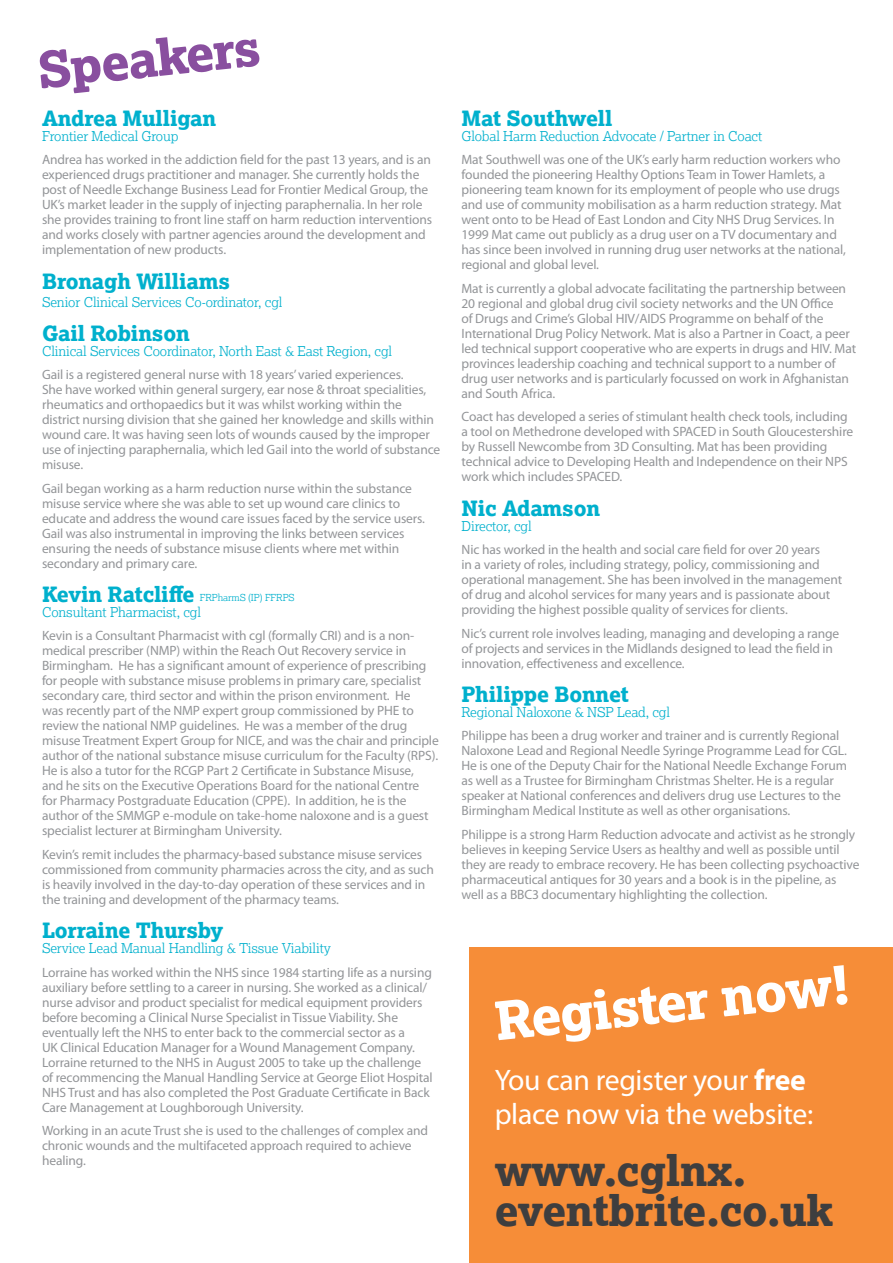
<style>
.page{position:relative;width:893px;height:1263px;background:#fff}
.page>*{position:absolute;margin:0;border:0;box-sizing:border-box;transform-origin:0 0}
.t1{font:800 52.95px "Lexia";color:#fff}
.t2{font:800 49.8px "Lexia";color:#894f9f}
.t3{font:800 41.85px/40.5px "Lexia";letter-spacing:-.01em;color:#3e3e3f}
.t4{font:29.7px/34.5px "Myriad Pro";letter-spacing:-.01em;color:#fff}
.t5{font:800 21px "Lexia";letter-spacing:-.01em;color:#00b0cd}
.t6{font:13.5px/15px "Myriad Pro";letter-spacing:-.01em;color:#939598}
.t7{font:300 13.5px "Lexia";letter-spacing:-.01em;color:#00b0cd}
.t8{font:300 9.6px "Lexia";letter-spacing:-.01em;color:#00b0cd}
.s1{font-weight:800;font-size:21px}
.s2{font-weight:700}
</style>
<div class="page">
<div style="left:469px;top:947px;width:424px;height:316px;background:#f68d38"></div>
<p class="t2" style="left:34px;top:39px;width:225px;rotate:-6deg">Speakers</p>
<p class="t5" style="left:42px;top:105px;width:176px">Andrea Mulligan</p>
<p class="t7" style="left:42px;top:128px;width:138px">Frontier Medical Group</p>
<p class="t6" style="left:42px;top:152px;width:392px">Andrea has worked in the addiction field for the past 13 years, and is an experienced drugs practitioner and manager. She currently holds the post of Needle Exchange Business Lead for Frontier Medical Group, the UK’s market leader in the supply of injecting paraphernalia. In her role she provides training to front line staff on harm reduction interventions and works closely with partner agencies around the development and implementation of new products.</p>
<p class="t5" style="left:42px;top:267px;width:189px">Bronagh Williams</p>
<p class="t7" style="left:42px;top:293px;width:242px">Senior Clinical Services Co-ordinator, cgl</p>
<p class="t5" style="left:42px;top:319px;width:149px">Gail Robinson</p>
<p class="t7" style="left:42px;top:342px;width:352px">Clinical Services Coordinator, North East &amp; East Region, cgl</p>
<p class="t6" style="left:42px;top:367px;width:400px">Gail is a registered general nurse with 18 years’ varied experiences.<br>She have worked within general surgery, ear nose &amp; throat specialities, rheumatics and orthopaedics but it was whilst working within the district nursing division that she gained her knowledge and skills within wound care. It was having seen lots of wounds caused by the improper use of injecting paraphernalia, which led Gail into the world of substance misuse.</p>
<p class="t6" style="left:42px;top:480px;width:384px">Gail began working as a harm reduction nurse within the substance misuse service where she was able to set up wound care clinics to educate and address the wound care issues faced by the service users.<br>Gail was also instrumental in improving the links between services ensuring the needs of substance misuse clients where met within secondary and primary care.</p>
<p class="t8" style="left:42px;top:592px;width:254px"><span class="s1">Kevin Ratcliffe</span> FRPharmS (IP) FFRPS</p>
<p class="t7" style="left:42px;top:603px;width:161px">Consultant Pharmacist, cgl</p>
<p class="t6" style="left:42px;top:628px;width:398px">Kevin is a Consultant Pharmacist with cgl (formally CRI) and is a non&shy;medical prescriber (NMP) within the Reach Out Recovery service in Birmingham. He has a significant amount of experience of prescribing for people with substance misuse problems in primary care, specialist secondary care, third sector and within the prison environment. He<br>was recently part of the NMP expert group commissioned by PHE to review the national NMP guidelines. He was a member of the drug misuse Treatment Expert Group for NICE, and was the chair and principle author of the national substance misuse curriculum for the Faculty (RPS).<br>He is also a tutor for the RCGP Part 2 Certificate in Substance Misuse,<br>and he sits on the Executive Operations Board for the national Centre<br>for Pharmacy Postgraduate Education (CPPE). In addition, he is the author of the SMMGP e-module on take-home naloxone and is a guest specialist lecturer at Birmingham University.</p>
<p class="t6" style="left:42px;top:847px;width:393px">Kevin’s remit includes the pharmacy-based substance misuse services commissioned from community pharmacies across the city, and as such is heavily involved in the day-to-day operation of these services and in the training and development of the pharmacy teams.</p>
<p class="t5" style="left:42px;top:917px;width:183px">Lorraine Thursby</p>
<p class="t7" style="left:42px;top:940px;width:290px">Service Lead Manual Handling &amp; Tissue Viability</p>
<p class="t6" style="left:42px;top:964px;width:392px">Lorraine has worked within the NHS since 1984 starting life as a nursing auxiliary before settling to a career in nursing. She worked as a clinical/ nurse advisor and product specialist for medical equipment providers before becoming a Clinical Nurse Specialist in Tissue Viability. She eventually left the NHS to enter back to the commercial sector as a<br>UK Clinical Education Manager for a Wound Management Company.<br>Lorraine returned to the NHS in August 2005 to take up the challenge of recommencing the Manual Handling Service at George Eliot Hospital NHS Trust and has also completed the Post Graduate Certificate in Back Care Management at Loughborough University.</p>
<p class="t6" style="left:42px;top:1123px;width:388px">Working in an acute Trust she is used to the challenges of complex and chronic wounds and the multifaceted approach required to achieve healing.</p>
<p class="t5" style="left:461px;top:105px;width:152px">Mat Southwell</p>
<p class="t7" style="left:461px;top:128px;width:302px">Global Harm Reduction Advocate / Partner in Coact</p>
<p class="t6" style="left:461px;top:152px;width:386px">Mat Southwell was one of the UK’s early harm reduction workers who founded the pioneering Healthy Options Team in Tower Hamlets, a pioneering team known for its employment of people who use drugs and use of community mobilisation as a harm reduction strategy. Mat went onto to be Head of East London and City NHS Drug Services. In 1999 Mat came out publicly as a drug user on a TV documentary and has since been involved in running drug user networks at the national, regional and global level.</p>
<p class="t6" style="left:461px;top:281px;width:396px">Mat is currently a global advocate facilitating the partnership between 20 regional and global drug civil society networks and the UN Office<br>of Drugs and Crime’s Global HIV/AIDS Programme on behalf of the International Drug Policy Network. Mat is also a Partner in Coact, a peer led technical support cooperative who are experts in drugs and HIV. Mat provinces leadership coaching and technical support to a number of drug user networks and is particularly focussed on work in Afghanistan and South Africa.</p>
<p class="t6" style="left:461px;top:409px;width:393px">Coact has developed a series of stimulant health check tools, including a tool on Methedrone developed with SPACED in South Gloucestershire by Russell Newcombe from 3D Consulting. Mat has been providing technical advice to Developing Health and Independence on their NPS work which includes SPACED.</p>
<p class="t5" style="left:461px;top:494px;width:140px">Nic Adamson</p>
<p class="t7" style="left:461px;top:517px;width:72px">Director, cgl</p>
<p class="t6" style="left:461px;top:542px;width:382px">Nic has worked in the health and social care field for over 20 years<br>in a variety of roles, including strategy, policy, commissioning and operational management. She has been involved in the management of drug and alcohol services for many years and is passionate about providing the highest possible quality of services for clients.</p>
<p class="t6" style="left:461px;top:625px;width:379px">Nic’s current role involves leading, managing and developing a range of projects and services in the Midlands designed to lead the field in innovation, effectiveness and excellence.</p>
<p class="t5" style="left:461px;top:680px;width:169px">Philippe Bonnet</p>
<p class="t7" style="left:461px;top:703px;width:210px">Regional Naloxone &amp; NSP Lead, cgl</p>
<p class="t6" style="left:461px;top:728px;width:387px">Philippe has been a drug worker and trainer and is currently Regional Naloxone Lead and Regional Needle Syringe Programme Lead for CGL.<br>He is one of the Deputy Chair for the National Needle Exchange Forum as well as a Trustee for Birmingham Christmas Shelter. He is a regular speaker at National conferences and delivers drug use Lectures to the Birmingham Medical Institute as well as other organisations.</p>
<p class="t6" style="left:461px;top:826px;width:399px">Philippe is a strong Harm Reduction advocate and activist as he strongly believes in keeping Service Users as healthy and well as possible until they are ready to embrace recovery. He has been collecting psychoactive pharmaceutical antiques for 30 years and a book is in the pipeline, as well as a BBC3 documentary highlighting the collection.</p>
<p class="t1" style="left:491px;top:987px;width:358px;rotate:-6deg">Register now!</p>
<p class="t4" style="left:495px;top:1062px;width:320px">You can register your <span class="s2">free </span>place now via the website:</p>
<p class="t3" style="left:495px;top:1149px;width:340px">www.cglnx. eventbrite.co.uk</p>
</div>
